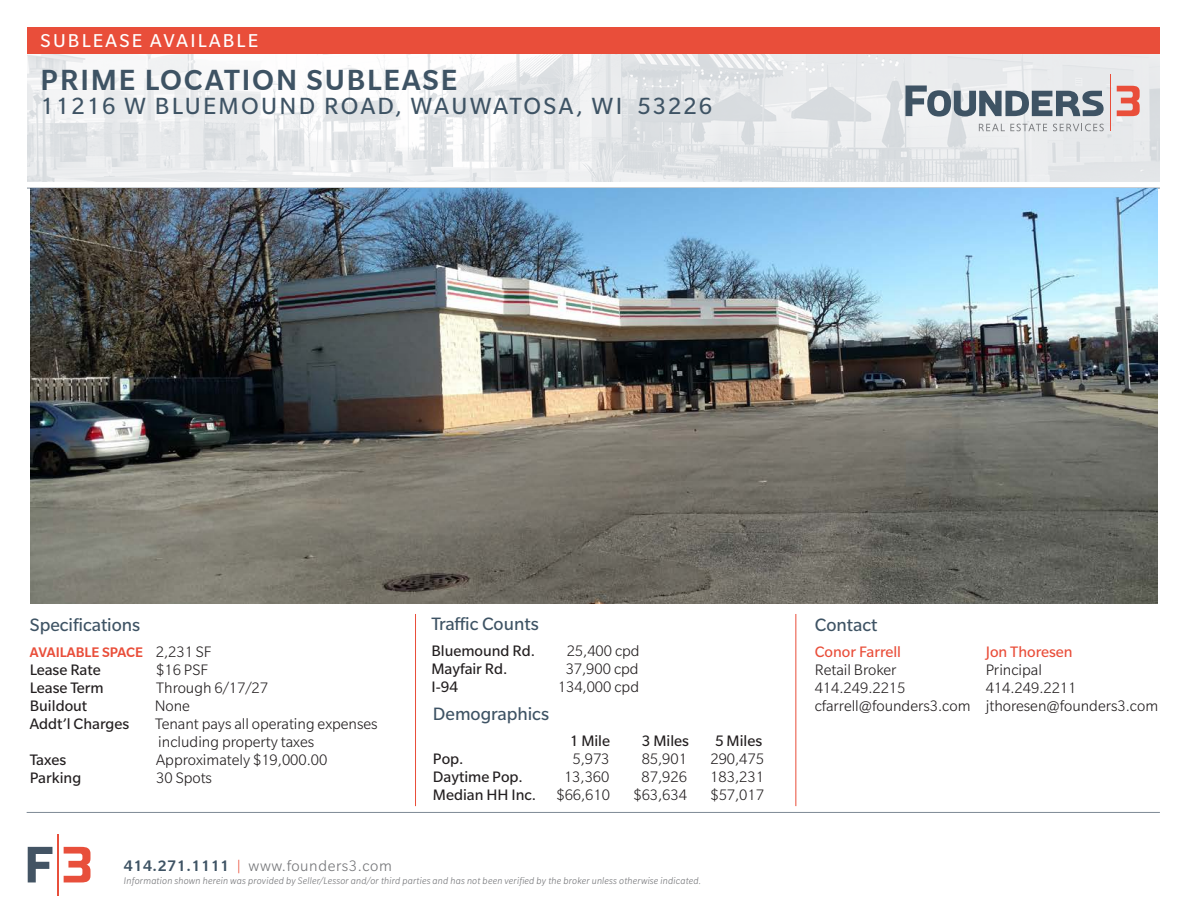
<style>
.page{position:relative;width:1188px;height:918px;background:#fff}
.page>*{position:absolute;margin:0;border:0;box-sizing:border-box;transform-origin:0 0}
.t1{font:500 31.5px "Slate Pro";letter-spacing:.06em;color:#3e5364}
.t2{font:25.5px "Slate Pro";letter-spacing:.09em;color:#3e5364}
.t3{font:20.25px "Slate Pro";letter-spacing:.11em;color:#fff}
.t4{font:19.5px "Slate Pro";color:#3e5364}
.t5{font:300 16.5px "Slate Pro";color:#231f20}
.t6{font:16.5px "Slate Pro";color:#231f20}
.t7{font:300 16.5px "Slate Pro";letter-spacing:.035em;color:#757679}
.t8{font:16.5px "Slate Pro";color:#e94e3a}
.t9{font:500 15px "Slate Pro";color:#e94e3a}
.t10{font:italic 300 10.5px "Slate Pro";letter-spacing:.02em;color:#757679}
.s1{font-weight:300;font-size:16.5px;color:#231f20}
.s2{font-weight:300}
.s3{font-weight:500;color:#3e5364}
.s4{color:#e94e3a}
</style>
<div class="page">
<img style="left:27px;top:54px;width:1133px;height:128px">
<hr style="left:1110px;top:75px;width:1px;height:56px;background:#e94e3a">
<svg style="left:905px;top:86px;width:199px;height:31px"></svg>
<svg style="left:1117px;top:86px;width:23px;height:30px"></svg>
<svg style="left:979px;top:124px;width:68px;height:7px"></svg>
<svg style="left:1053px;top:124px;width:51px;height:7px"></svg>
<hr style="left:27px;top:188px;width:1133px;height:1px;background:#7d8995">
<div style="left:27px;top:27px;width:1133px;height:27px;background:#e94e3a"></div>
<hr style="left:58px;top:834px;width:1px;height:61px;background:#e84f3b">
<svg style="left:28px;top:847px;width:24px;height:35px"></svg>
<svg style="left:64px;top:847px;width:26px;height:35px"></svg>
<hr style="left:27px;top:812px;width:1133px;height:1px;background:#7d8995">
<hr style="left:795px;top:614px;width:1px;height:192px;background:#e94e3a">
<hr style="left:415px;top:614px;width:1px;height:192px;background:#e94e3a">
<img style="left:30px;top:189px;width:1128px;height:415px">
<p class="t3" style="left:41px;top:30px;width:219px">SUBLEASE AVAILABLE</p>
<p class="t1" style="left:41px;top:60px;width:418px">PRIME LOCATION SUBLEASE</p>
<p class="t2" style="left:41px;top:93px;width:673px">11216 W BLUEMOUND ROAD, WAUWATOSA, WI 53226</p>
<p class="t4" style="left:30px;top:615px;width:112px">Specifications</p>
<p class="t9" style="left:30px;top:643px;width:183px">AVAILABLE SPACE <span class="s1">2,231 SF</span></p>
<p class="t6" style="left:30px;top:661px;width:72px">Lease Rate</p>
<p class="t5" style="left:156px;top:661px;width:53px">$16 PSF</p>
<p class="t6" style="left:30px;top:679px;width:75px">Lease Term</p>
<p class="t5" style="left:156px;top:679px;width:113px">Through 6/17/27</p>
<p class="t6" style="left:30px;top:697px;width:59px">Buildout</p>
<p class="t5" style="left:155px;top:697px;width:37px">None</p>
<p class="t6" style="left:30px;top:715px;width:101px">Addt’l Charges</p>
<p class="t5" style="left:155px;top:715px;width:224px">Tenant pays all operating expenses</p>
<p class="t5" style="left:158px;top:733px;width:157px">including property taxes</p>
<p class="t6" style="left:30px;top:751px;width:38px">Taxes</p>
<p class="t5" style="left:156px;top:751px;width:173px">Approximately $19,000.00</p>
<p class="t6" style="left:30px;top:769px;width:53px">Parking</p>
<p class="t5" style="left:156px;top:769px;width:57px">30 Spots</p>
<p class="t4" style="left:431px;top:614px;width:109px">Traffic Counts</p>
<p class="t6" style="left:431px;top:642px;width:105px">Bluemound Rd.</p>
<p class="t5" style="left:567px;top:642px;width:74px">25,400 cpd</p>
<p class="t6" style="left:431px;top:660px;width:78px">Mayfair Rd.</p>
<p class="t5" style="left:566px;top:660px;width:74px">37,900 cpd</p>
<p class="t6" style="left:431px;top:678px;width:28px">I-94</p>
<p class="t5" style="left:558px;top:678px;width:83px">134,000 cpd</p>
<p class="t4" style="left:433px;top:704px;width:118px">Demographics</p>
<p class="t6" style="left:570px;top:732px;width:42px">1 Mile</p>
<p class="t6" style="left:642px;top:732px;width:49px">3 Miles</p>
<p class="t6" style="left:715px;top:732px;width:49px">5 Miles</p>
<p class="t6" style="left:433px;top:750px;width:32px">Pop.</p>
<p class="t5" style="left:572px;top:750px;width:39px">5,973</p>
<p class="t5" style="left:642px;top:750px;width:47px">85,901</p>
<p class="t5" style="left:710px;top:750px;width:55px">290,475</p>
<p class="t6" style="left:433px;top:768px;width:91px">Daytime Pop.</p>
<p class="t5" style="left:564px;top:768px;width:47px">13,360</p>
<p class="t5" style="left:642px;top:768px;width:47px">87,926</p>
<p class="t5" style="left:710px;top:768px;width:55px">183,231</p>
<p class="t6" style="left:433px;top:786px;width:179px">Median HH Inc. <span class="s2">$66,610</span></p>
<p class="t5" style="left:633px;top:786px;width:55px">$63,634</p>
<p class="t5" style="left:710px;top:786px;width:55px">$57,017</p>
<p class="t7" style="left:124px;top:857px;width:270px"><span class="s3">414.271.1111</span> <span class="s4">|</span> www.founders3.com</p>
<p class="t10" style="left:124px;top:875px;width:579px">Information shown herein was provided by Seller/Lessor and/or third parties and has not been verified by the broker unless otherwise indicated.</p>
<p class="t4" style="left:815px;top:615px;width:64px">Contact</p>
<p class="t8" style="left:815px;top:643px;width:88px">Conor Farrell</p>
<p class="t5" style="left:815px;top:661px;width:83px">Retail Broker</p>
<p class="t5" style="left:815px;top:679px;width:92px">414.249.2215</p>
<p class="t5" style="left:815px;top:697px;width:157px">cfarrell@founders3.com</p>
<p class="t8" style="left:986px;top:643px;width:88px">Jon Thoresen</p>
<p class="t5" style="left:986px;top:661px;width:58px">Principal</p>
<p class="t5" style="left:986px;top:679px;width:92px">414.249.2211</p>
<p class="t5" style="left:986px;top:697px;width:174px">jthoresen@founders3.com</p>
</div>
